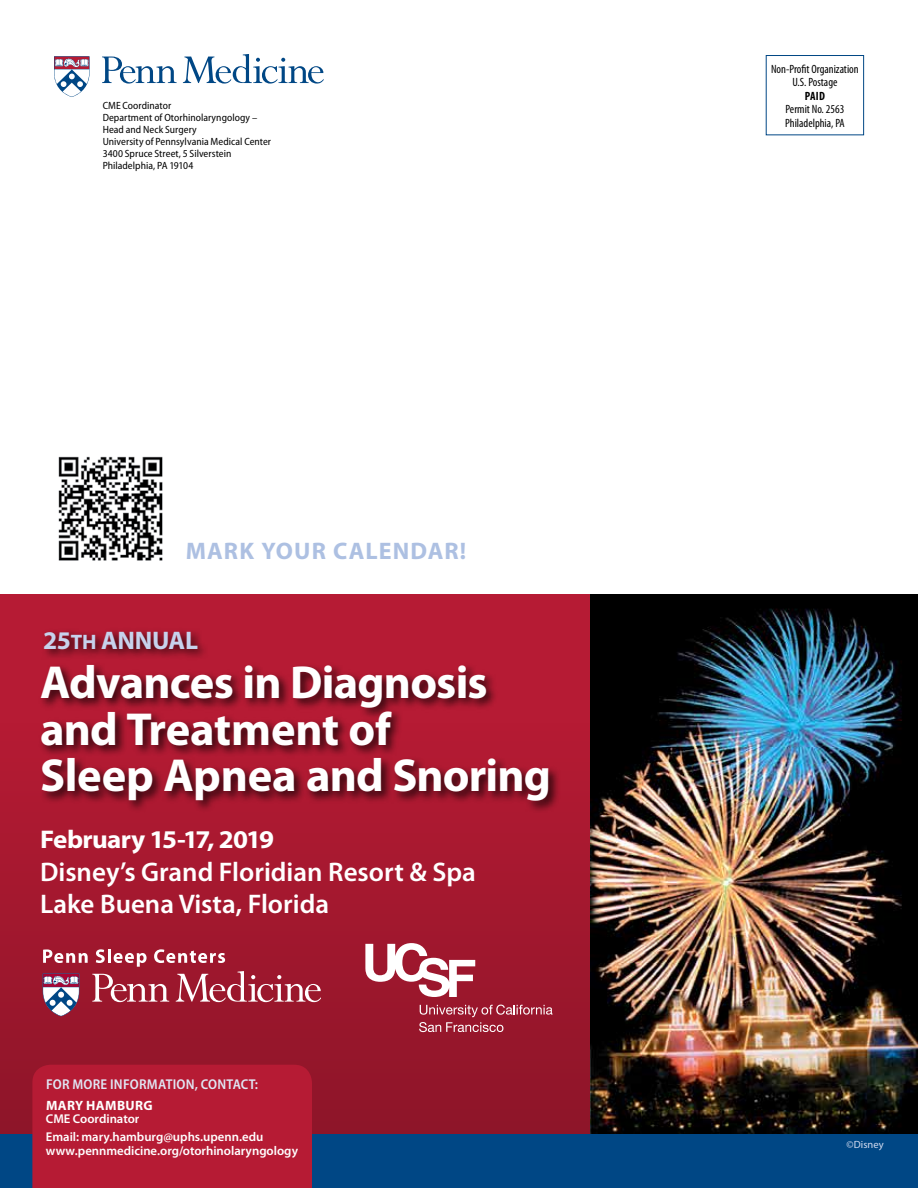
<style>
.page{position:relative;width:918px;height:1188px;background:#fff}
.page>*{position:absolute;margin:0;border:0;box-sizing:border-box;transform-origin:0 0}
.t1{font:700 46.5px/46.5px "Myriad Pro";letter-spacing:-.015em;color:#fff}
.t2{font:600 27px/32.4px "Myriad Pro";color:#fff}
.t3{font:700 25.65px "Myriad Pro";letter-spacing:-.03em;color:#fff;scale:1.05 1}
.t4{font:700 25.5px "Myriad Pro";letter-spacing:-.01em;color:#c7d2ec}
.t5{font:700 24px "Myriad Pro";letter-spacing:.045em;color:#adc0e2}
.t6{font:600 semi-condensed 14.25px "Myriad Pro";letter-spacing:.015em;color:#e0e6f4}
.t7{font:700 13.5px "Myriad Pro";letter-spacing:.025em;color:#fff}
.t8{font:600 12.75px/18px "Myriad Pro";color:#fff}
.t9{font:condensed 12px/13.5px "Myriad Pro";color:#000;text-align:center}
.t10{font:700 condensed 12px "Myriad Pro";color:#000}
.t11{font:semi-condensed 10.5px/12px "Myriad Pro";letter-spacing:.005em;color:#000}
.t12{font:10.5px "Myriad Pro";letter-spacing:.01em;color:#d4dcf0}
.s1{font-size:21px}
</style>
<div class="page">
<div style="left:0;top:594px;width:918px;height:594px;background:#b61b34"></div>
<svg style="left:0;top:823px;width:590px;height:311px;fill:#9f172e"></svg>
<div style="left:0;top:1134px;width:918px;height:54px;background:#004785"></div>
<svg style="left:365px;top:943px;width:110px;height:54px;background:#c3727f"></svg>
<svg style="left:419px;top:1005px;width:134px;height:27px;background:#aa3e4f"></svg>
<svg style="left:92px;top:974px;width:77px;height:28px;background:#b55262"></svg>
<svg style="left:176px;top:971px;width:145px;height:31px;background:#b34d5e"></svg>
<svg style="left:43px;top:974px;width:36px;height:42px;background:#a388a2"></svg>
<svg style="left:43px;top:949px;width:45px;height:14px"></svg>
<svg style="left:96px;top:949px;width:9px;height:14px"></svg>
<hr style="left:108px;top:949px;width:3px;height:14px;background:#fff">
<svg style="left:114px;top:953px;width:33px;height:14px"></svg>
<svg style="left:154px;top:949px;width:71px;height:14px"></svg>
<div style="left:766px;top:55px;width:98px;height:80px;border:1px solid #004785"></div>
<svg style="left:102px;top:57px;width:75px;height:27px"></svg>
<svg style="left:183px;top:54px;width:141px;height:30px"></svg>
<svg style="left:54px;top:56px;width:35px;height:41px"></svg>
<img style="left:58px;top:456px;width:105px;height:105px">
<div style="left:38px;top:627px;width:523px;height:186px;background:#000;opacity:.75"></div>
<svg style="left:32px;top:1065px;width:280px;height:123px"></svg>
<img style="left:590px;top:594px;width:328px;height:540px">
<p class="t11" style="left:103px;top:100px;width:170px">CME Coordinator<br>Department of Otorhinolaryngology –<br>Head and Neck Surgery<br>University of Pennsylvania Medical Center<br>3400 Spruce Street, 5 Silverstein<br>Philadelphia, PA 19104</p>
<h3 class="t5" style="left:186px;top:537px;width:282px">MARK YOUR CALENDAR!</h3>
<h3 class="t4" style="left:43px;top:626px;width:156px">25<span class="s1">TH</span> ANNUAL</h3>
<h1 class="t1" style="left:40px;top:660px;width:513px">Advances in Diagnosis and Treatment of<br>Sleep Apnea and Snoring</h1>
<h3 class="t3" style="left:40px;top:825px;width:224px">February 15-17, 2019</h3>
<h2 class="t2" style="left:40px;top:856px;width:437px">Disney’s Grand Floridian Resort &amp; Spa<br>Lake Buena Vista, Florida</h2>
<h3 class="t6" style="left:46px;top:1076px;width:214px">FOR MORE INFORMATION, CONTACT:</h3>
<p class="t7" style="left:46px;top:1098px;width:108px">MARY HAMBURG</p>
<p class="t8" style="left:46px;top:1110px;width:219px">CME Coordinator<br>Email: mary.hamburg@uphs.upenn.edu</p>
<p class="t8" style="left:46px;top:1142px;width:254px">www.pennmedicine.org/otorhinolaryngology</p>
<p class="t9" style="left:771px;top:62px;width:89px">Non-Profit Organization<br>U.S. Postage</p>
<p class="t10" style="left:805px;top:89px;width:22px">PAID</p>
<p class="t9" style="left:785px;top:103px;width:61px;text-align:left">Permit No. 2563<br>Philadelphia, PA</p>
<p class="t12" style="left:846px;top:1139px;width:39px">©Disney</p>
</div>
